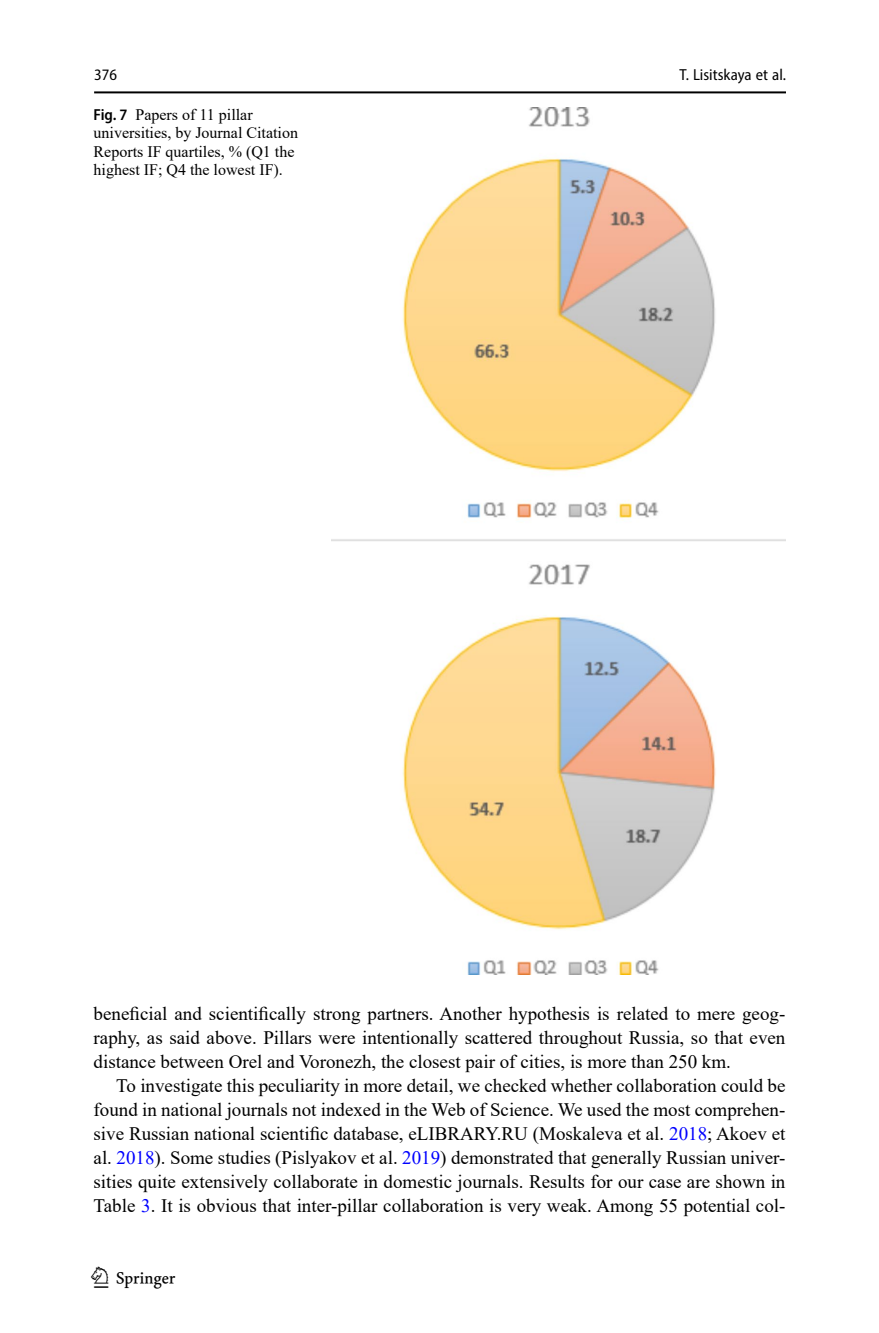
<style>
.page{position:relative;width:879px;height:1333px;background:#fff}
.page>*{position:absolute;margin:0;border:0;box-sizing:border-box;transform-origin:0 0}
.t1{font:30px "Springnew";color:#000}
.Body_Text_Indent{font:19px/24px "Times New Roman";color:#000;text-align:justify}
.Figure_Caption_Side{font:16px/18.4px "Times New Roman";color:#000}
.t2{font:semi-condensed 16px "Myriad Pro";color:#000}
.s1{font-family:"Myriad Pro";font-weight:600;font-stretch:semi-condensed}
.s2{color:#00f}
</style>
<div class="page">
<hr style="left:94px;top:91px;width:692px;height:2px;background:#000">
<img style="left:332px;top:108px;width:453px;height:866px">
<p class="t2" style="left:94px;top:65px;width:24px">376</p>
<p class="Figure_Caption_Side" style="left:94px;top:105px;width:206px"><span class="s1">Fig. 7</span> Papers of 11 pillar universities, by Journal Citation<br>Reports IF quartiles, % (Q1 the highest IF; Q4 the lowest IF).</p>
<p class="t2" style="left:679px;top:65px;width:108px">T. Lisitskaya et al.</p>
<p class="Body_Text_Indent" style="left:94px;top:1001px;width:693px">beneficial and scientifically strong partners. Another hypothesis is related to mere geog&shy;raphy, as said above. Pillars were intentionally scattered throughout Russia, so that even distance between Orel and Voronezh, the closest pair of cities, is more than 250 km.</p>
<p class="Body_Text_Indent" style="left:94px;top:1073px;width:693px;text-indent:23px">To investigate this peculiarity in more detail, we checked whether collaboration could be found in national journals not indexed in the Web of Science. We used the most comprehen&shy;sive Russian national scientific database, eLIBRARY.RU (Moskaleva et al. <span class="s2">2018</span>; Akoev et al. <span class="s2">2018</span>). Some studies (Pislyakov et al. <span class="s2">2019</span>) demonstrated that generally Russian univer&shy;sities quite extensively collaborate in domestic journals. Results for our case are shown in Table <span class="s2">3</span>. It is obvious that inter-pillar collaboration is very weak. Among 55 potential col-</p>
<h1 class="t1" style="left:94px;top:1260px;width:83px">1 3</h1>
</div>
